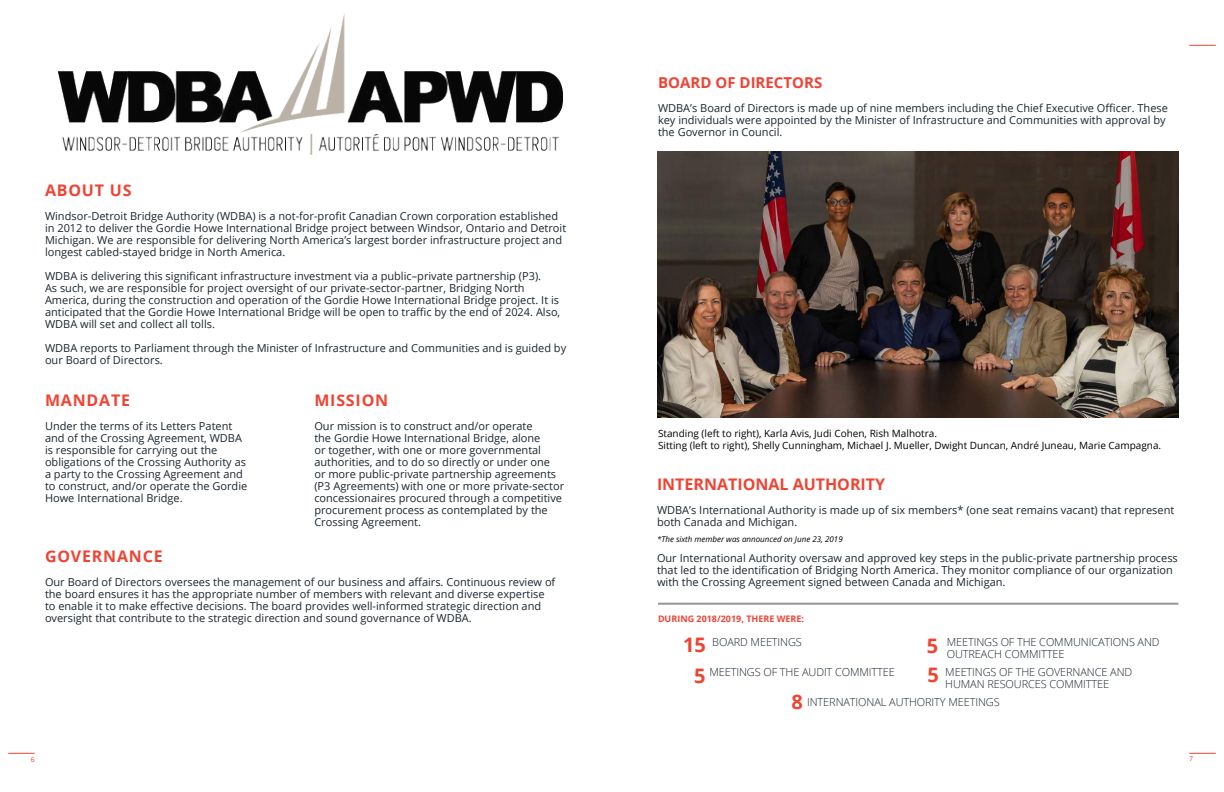
<style>
.page{position:relative;width:1224px;height:792px;background:#fff}
.page>*{position:absolute;margin:0;border:0;box-sizing:border-box;transform-origin:0 0}
.t1{font:700 20px/31px "Open Sans";color:#ef4434;text-align:center}
.t2{font:700 16px "Open Sans";letter-spacing:.05em;color:#ef4434}
.t3{font:700 16px "Open Sans";color:#ef4434}
.t4{font:700 15px "Open Sans";color:#ef4434}
.t5{font:11px/12px "Open Sans";color:#1b2630}
.t6{font:300 11px/12px "Open Sans";letter-spacing:-.01em;color:#1b2630}
.t7{font:10px/12px "Open Sans";color:#000}
.t8{font:700 9px "Open Sans";color:#ef4434}
.t9{font:italic 8px "Open Sans";color:#000}
.t10{font:7px "Open Sans";color:#ef4434}
.s1{font-weight:700;font-size:20px;color:#ef4434}
</style>
<div class="page">
<img style="left:657px;top:151px;width:521px;height:267px">
<svg style="left:1189px;top:45px;width:27px;height:1px"></svg>
<svg style="left:1189px;top:753px;width:27px;height:1px"></svg>
<svg style="left:8px;top:753px;width:27px;height:1px"></svg>
<img style="left:58px;top:13px;width:504px;height:141px">
<hr style="left:658px;top:603px;width:520px;height:2px;background:#939598">
<h2 class="t2" style="left:45px;top:179px;width:88px">ABOUT US</h2>
<p class="t5" style="left:45px;top:210px;width:523px">Windsor-Detroit Bridge Authority (WDBA) is a not-for-profit Canadian Crown corporation established in 2012 to deliver the Gordie Howe International Bridge project between Windsor, Ontario and Detroit Michigan. We are responsible for delivering North America’s largest border infrastructure project and longest cabled-stayed bridge in North America.</p>
<p class="t5" style="left:45px;top:270px;width:517px">WDBA is delivering this significant infrastructure investment via a public–private partnership (P3).<br>As such, we are responsible for project oversight of our private-sector-partner, Bridging North America, during the construction and operation of the Gordie Howe International Bridge project. It is anticipated that the Gordie Howe International Bridge will be open to traffic by the end of 2024. Also, WDBA will set and collect all tolls.</p>
<p class="t5" style="left:45px;top:342px;width:523px">WDBA reports to Parliament through the Minister of Infrastructure and Communities and is guided by our Board of Directors.</p>
<h2 class="t2" style="left:45px;top:389px;width:87px">MANDATE</h2>
<h2 class="t2" style="left:314px;top:389px;width:75px">MISSION</h2>
<p class="t5" style="left:45px;top:420px;width:204px">Under the terms of its Letters Patent and of the Crossing Agreement, WDBA is responsible for carrying out the obligations of the Crossing Authority as a party to the Crossing Agreement and to construct, and/or operate the Gordie Howe International Bridge.</p>
<h2 class="t2" style="left:45px;top:545px;width:119px">GOVERNANCE</h2>
<p class="t5" style="left:314px;top:420px;width:251px">Our mission is to construct and/or operate<br>the Gordie Howe International Bridge, alone<br>or together, with one or more governmental authorities, and to do so directly or under one<br>or more public-private partnership agreements (P3 Agreements) with one or more private-sector concessionaires procured through a competitive procurement process as contemplated by the Crossing Agreement.</p>
<p class="t5" style="left:45px;top:576px;width:512px">Our Board of Directors oversees the management of our business and affairs. Continuous review of the board ensures it has the appropriate number of members with relevant and diverse expertise to enable it to make effective decisions. The board provides well-informed strategic direction and oversight that contribute to the strategic direction and sound governance of WDBA.</p>
<h3 class="t4" style="left:658px;top:72px;width:166px">BOARD OF DIRECTORS</h3>
<p class="t5" style="left:658px;top:102px;width:511px">WDBA’s Board of Directors is made up of nine members including the Chief Executive Officer. These key individuals were appointed by the Minister of Infrastructure and Communities with approval by the Governor in Council.</p>
<p class="t7" style="left:658px;top:427px;width:505px">Standing (left to right), Karla Avis, Judi Cohen, Rish Malhotra.<br>Sitting (left to right), Shelly Cunningham, Michael J. Mueller, Dwight Duncan, André Juneau, Marie Campagna.</p>
<h2 class="t3" style="left:657px;top:473px;width:230px">INTERNATIONAL AUTHORITY</h2>
<p class="t5" style="left:657px;top:504px;width:519px">WDBA’s International Authority is made up of six members* (one seat remains vacant) that represent both Canada and Michigan.</p>
<p class="t5" style="left:657px;top:552px;width:522px">Our International Authority oversaw and approved key steps in the public-private partnership process that led to the identification of Bridging North America. They monitor compliance of our organization with the Crossing Agreement signed between Canada and Michigan.</p>
<p class="t9" style="left:657px;top:534px;width:187px">*The sixth member was announced on June 23, 2019</p>
<p class="t8" style="left:658px;top:612px;width:148px">DURING 2018/2019, THERE WERE:</p>
<h1 class="t1" style="left:683px;top:628px;width:24px">15<br>5</h1>
<p class="t6" style="left:712px;top:636px;width:91px">BOARD MEETINGS</p>
<p class="t6" style="left:947px;top:636px;width:214px;text-indent:-20px"><span class="s1">5</span> MEETINGS OF THE COMMUNICATIONS AND<br>OUTREACH COMMITTEE</p>
<p class="t6" style="left:927px;top:666px;width:206px;text-align:center"><span class="s1">5</span> MEETINGS OF THE GOVERNANCE AND<br>HUMAN RESOURCES COMMITTEE</p>
<p class="t6" style="left:792px;top:696px;width:210px"><span class="s1">8</span> INTERNATIONAL AUTHORITY MEETINGS</p>
<p class="t6" style="left:710px;top:666px;width:187px">MEETINGS OF THE AUDIT COMMITTEE</p>
<p class="t10" style="left:31px;top:754px;width:6px">6</p>
<p class="t10" style="left:1189px;top:754px;width:6px">7</p>
</div>
